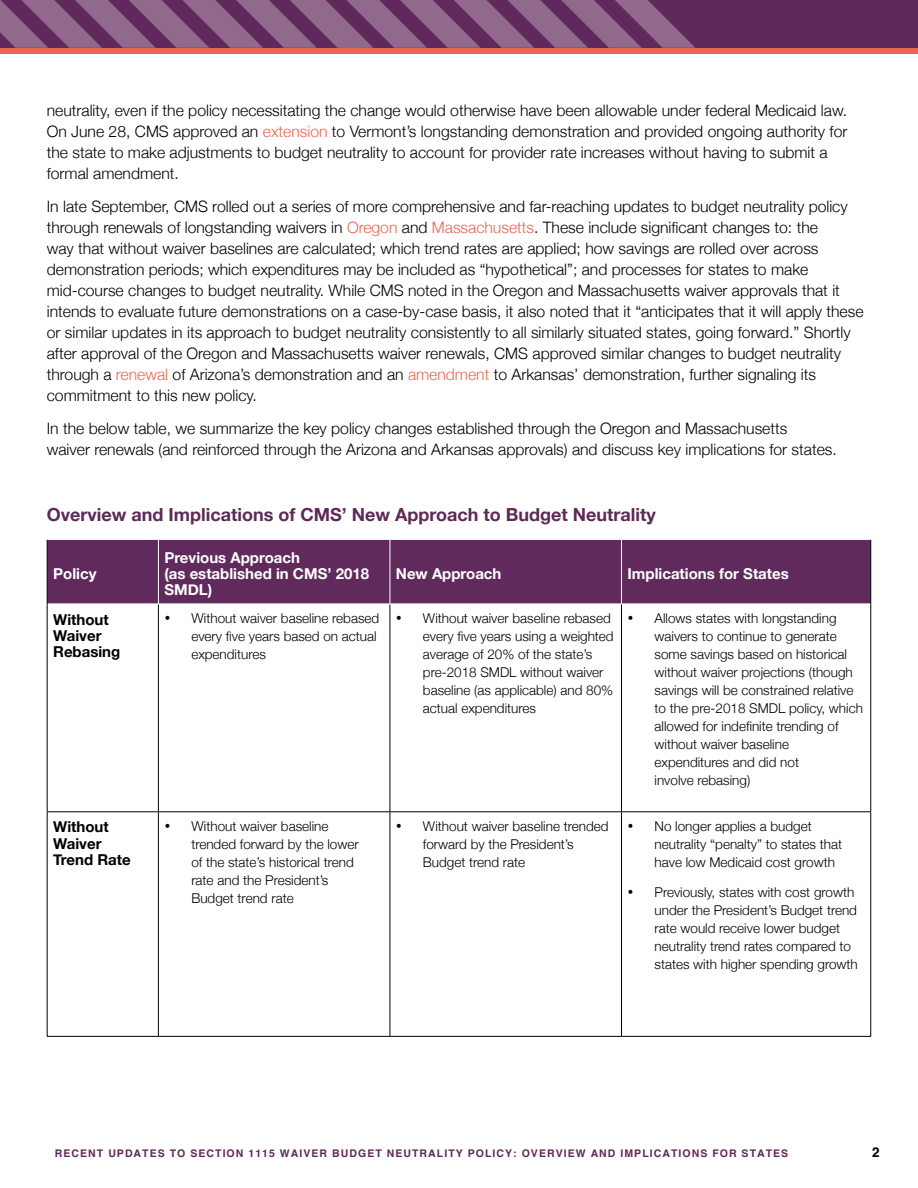
<style>
.page{position:relative;width:918px;height:1188px;background:#fff}
.page>*{position:absolute;margin:0;border:0;box-sizing:border-box;transform-origin:0 0}
.t1{font:700 18px "Helvetica Neue";color:#5e2958}
.t2{font:300 15.75px/21px "Helvetica Neue";color:#000}
.t3{font:700 15px/16.2px "Helvetica Neue";color:#fff}
.t4{font:700 15px/16.2px "Helvetica Neue";color:#000}
.t5{font:300 13.5px/18px "Helvetica Neue";color:#000}
.t6{font:700 13.5px "Helvetica";color:#000}
.t7{font:700 10.5px "Helvetica";letter-spacing:.1em;color:#60295b}
.s1{color:#e9674f}
</style>
<div class="page">
<div style="left:0;top:0;width:918px;height:49px;background:#60295b"></div>
<div style="left:0;top:48px;width:918px;height:5px;background:#e9674f"></div>
<svg style="left:0;top:0;width:695px;height:48px"></svg>
<div style="left:48px;top:540px;width:822px;height:64px;background:#612a5c"></div>
<hr style="left:158px;top:604px;width:1px;height:207px;background:#000">
<hr style="left:390px;top:604px;width:1px;height:207px;background:#000">
<hr style="left:621px;top:604px;width:1px;height:207px;background:#000">
<hr style="left:158px;top:812px;width:1px;height:224px;background:#000">
<hr style="left:390px;top:812px;width:1px;height:224px;background:#000">
<hr style="left:621px;top:812px;width:1px;height:224px;background:#000">
<hr style="left:47px;top:604px;width:1px;height:207px;background:#000">
<hr style="left:870px;top:604px;width:1px;height:207px;background:#000">
<hr style="left:47px;top:811px;width:111px;height:1px;background:#000">
<hr style="left:47px;top:812px;width:1px;height:224px;background:#000">
<hr style="left:158px;top:811px;width:232px;height:1px;background:#000">
<hr style="left:390px;top:811px;width:232px;height:1px;background:#000">
<hr style="left:622px;top:811px;width:249px;height:1px;background:#000">
<hr style="left:870px;top:812px;width:1px;height:224px;background:#000">
<hr style="left:158px;top:540px;width:1px;height:64px;background:#fff">
<hr style="left:390px;top:540px;width:1px;height:64px;background:#fff">
<hr style="left:621px;top:540px;width:1px;height:64px;background:#fff">
<hr style="left:158px;top:604px;width:232px;height:1px;background:#fff">
<hr style="left:390px;top:604px;width:232px;height:1px;background:#fff">
<hr style="left:47px;top:540px;width:1px;height:64px;background:#000">
<hr style="left:870px;top:540px;width:1px;height:64px;background:#000">
<hr style="left:47px;top:1036px;width:111px;height:1px;background:#000">
<hr style="left:158px;top:1036px;width:232px;height:1px;background:#000">
<hr style="left:390px;top:1036px;width:232px;height:1px;background:#000">
<hr style="left:622px;top:1036px;width:249px;height:1px;background:#000">
<p class="t2" style="left:47px;top:99px;width:802px">neutrality, even if the policy necessitating the change would otherwise have been allowable under federal Medicaid law.<br>On June 28, CMS approved an <span class="s1">extension</span> to Vermont’s longstanding demonstration and provided ongoing authority for the state to make adjustments to budget neutrality to account for provider rate increases without having to submit a formal amendment.</p>
<p class="t2" style="left:47px;top:195px;width:818px">In late September, CMS rolled out a series of more comprehensive and far-reaching updates to budget neutrality policy through renewals of longstanding waivers in <span class="s1">Oregon</span> and <span class="s1">Massachusetts</span>. These include significant changes to: the<br>way that without waiver baselines are calculated; which trend rates are applied; how savings are rolled over across demonstration periods; which expenditures may be included as “hypothetical”; and processes for states to make mid-course changes to budget neutrality. While CMS noted in the Oregon and Massachusetts waiver approvals that it intends to evaluate future demonstrations on a case-by-case basis, it also noted that it “anticipates that it will apply these or similar updates in its approach to budget neutrality consistently to all similarly situated states, going forward.” Shortly after approval of the Oregon and Massachusetts waiver renewals, CMS approved similar changes to budget neutrality through a <span class="s1">renewal</span> of Arizona’s demonstration and an <span class="s1">amendment</span> to Arkansas’ demonstration, further signaling its commitment to this new policy.</p>
<p class="t2" style="left:47px;top:417px;width:792px">In the below table, we summarize the key policy changes established through the Oregon and Massachusetts<br>waiver renewals (and reinforced through the Arizona and Arkansas approvals) and discuss key implications for states.</p>
<p class="t1" style="left:47px;top:500px;width:610px">Overview and Implications of CMS’ New Approach to Budget Neutrality</p>
<p class="t3" style="left:53px;top:566px;width:45px">Policy</p>
<p class="t3" style="left:164px;top:550px;width:206px">Previous Approach<br>(as established in CMS’ 2018<br>SMDL)</p>
<p class="t3" style="left:396px;top:566px;width:107px">New Approach</p>
<p class="t3" style="left:628px;top:566px;width:163px">Implications for States</p>
<p class="t4" style="left:53px;top:611px;width:69px">Without<br>Waiver<br>Rebasing</p>
<p class="t5" style="left:191px;top:608px;width:189px;text-indent:-27px">• Without waiver baseline rebased every five years based on actual expenditures</p>
<p class="t5" style="left:423px;top:608px;width:192px;text-indent:-27px">• Without waiver baseline rebased every five years using a weighted average of 20% of the state’s pre-2018 SMDL without waiver baseline (as applicable) and 80% actual expenditures</p>
<p class="t5" style="left:655px;top:608px;width:210px;text-indent:-27px">• Allows states with longstanding waivers to continue to generate some savings based on historical without waiver projections (though savings will be constrained relative to the pre-2018 SMDL policy, which allowed for indefinite trending of without waiver baseline expenditures and did not<br>involve rebasing)</p>
<p class="t4" style="left:53px;top:819px;width:79px">Without<br>Waiver<br>Trend Rate</p>
<p class="t5" style="left:191px;top:816px;width:169px;text-indent:-27px">• Without waiver baseline trended forward by the lower of the state’s historical trend rate and the President’s<br>Budget trend rate</p>
<p class="t5" style="left:423px;top:816px;width:187px;text-indent:-27px">• Without waiver baseline trended forward by the President’s<br>Budget trend rate</p>
<p class="t5" style="left:655px;top:816px;width:189px;text-indent:-27px">• No longer applies a budget neutrality “penalty” to states that have low Medicaid cost growth</p>
<p class="t5" style="left:655px;top:882px;width:205px;text-indent:-27px">• Previously, states with cost growth under the President’s Budget trend rate would receive lower budget neutrality trend rates compared to states with higher spending growth</p>
<p class="t7" style="left:55px;top:1147px;width:735px">RECENT UPDATES TO SECTION 1115 WAIVER BUDGET NEUTRALITY POLICY: OVERVIEW AND IMPLICATIONS FOR STATES</p>
<p class="t6" style="left:872px;top:1144px;width:9px">2</p>
</div>
